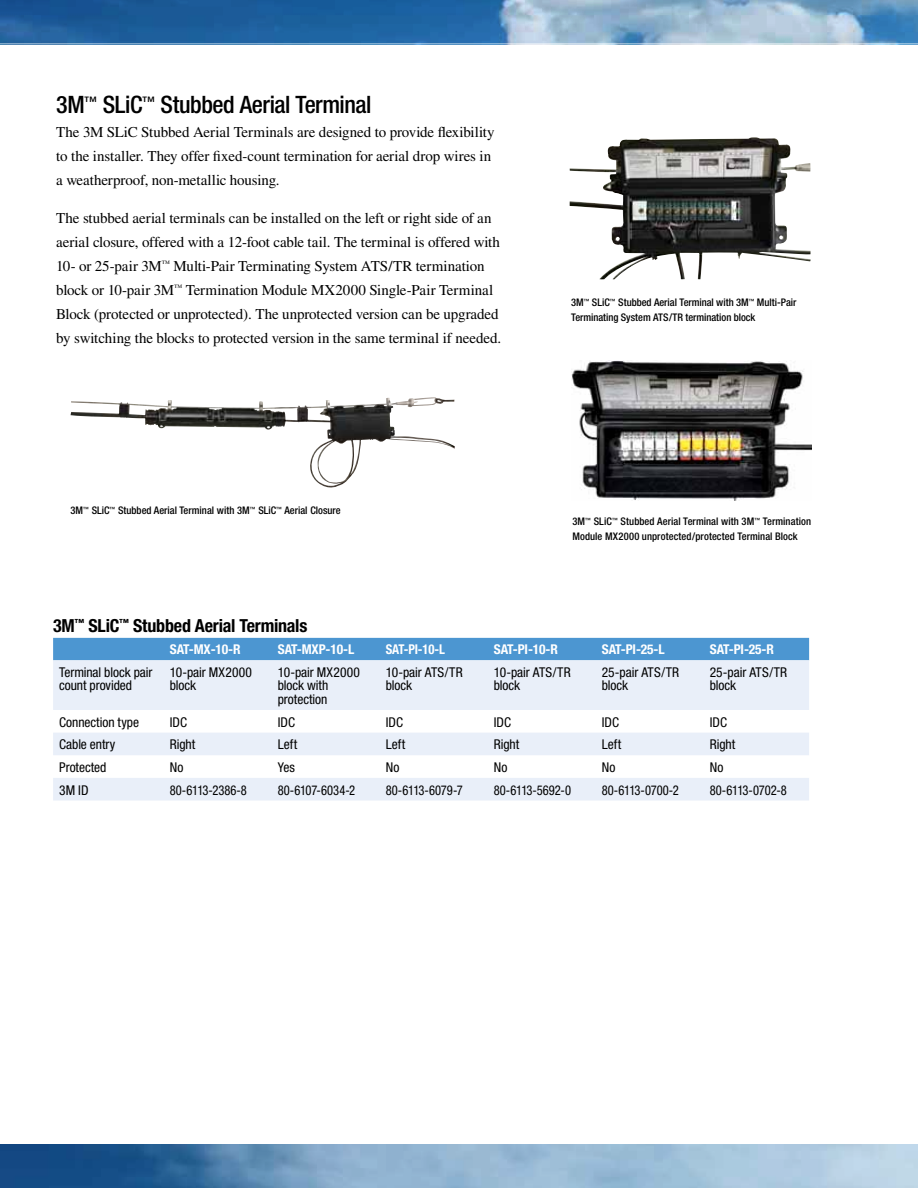
<style>
.page{position:relative;width:918px;height:1188px;background:#fff}
.page>*{position:absolute;margin:0;border:0;box-sizing:border-box;transform-origin:0 0}
.t1{font:500 condensed 24px "Helvetica Neue";letter-spacing:-.02em;color:#000}
.t2{font:700 condensed 18px "Helvetica Neue";letter-spacing:-.01em;color:#000}
.t3{font:15px/24px "Times";letter-spacing:-.01em;color:#000}
.t4{font:condensed 13.5px/13.5px "Helvetica Neue";letter-spacing:-.005em;color:#000}
.t5{font:condensed 13.5px "Helvetica Neue";letter-spacing:-.005em;color:#000;scale:.93 1}
.t6{font:700 condensed 13.5px "Helvetica Neue";letter-spacing:-.01em;color:#fff}
.t7{font:700 condensed 13.5px "Helvetica Neue";letter-spacing:-.01em;color:#fff;scale:.94 1}
.t8{font:500 condensed 10.5px/15px "Helvetica Neue";color:#000}
</style>
<div class="page">
<svg style="left:53px;top:638px;width:756px;height:72px;background:#b8d3ec"></svg>
<svg style="left:53px;top:733px;width:756px;height:68px;fill:#e9eff9"></svg>
<img style="left:71px;top:397px;width:363px;height:91px">
<img style="left:570px;top:137px;width:240px;height:142px">
<img style="left:571px;top:360px;width:241px;height:140px">
<img style="left:0;top:1144px;width:918px;height:44px">
<svg style="left:0;top:0;width:918px;height:43px;background:#5185b3"></svg>
<h1 class="t1" style="left:56px;top:90px;width:317px">3M<sup>™</sup> SLiC<sup>™</sup> Stubbed Aerial Terminal</h1>
<p class="t3" style="left:56px;top:120px;width:440px">The 3M SLiC Stubbed Aerial Terminals are designed to provide flexibility to the installer. They offer fixed-count termination for aerial drop wires in a weatherproof, non-metallic housing.</p>
<p class="t3" style="left:56px;top:206px;width:447px">The stubbed aerial terminals can be installed on the left or right side of an aerial closure, offered with a 12-foot cable tail. The terminal is offered with 10- or 25-pair 3M<sup>™</sup> Multi-Pair Terminating System ATS/TR termination block or 10-pair 3M<sup>™</sup> Termination Module MX2000 Single-Pair Terminal Block (protected or unprotected). The unprotected version can be upgraded by switching the blocks to protected version in the same terminal if needed.</p>
<p class="t8" style="left:71px;top:503px;width:272px">3M<sup>™</sup> SLiC<sup>™</sup> Stubbed Aerial Terminal with 3M<sup>™</sup> SLiC<sup>™</sup> Aerial Closure</p>
<p class="t8" style="left:571px;top:295px;width:227px">3M<sup>™</sup> SLiC<sup>™</sup> Stubbed Aerial Terminal with 3M<sup>™</sup> Multi-Pair<br>Terminating System ATS/TR termination block</p>
<p class="t8" style="left:572px;top:514px;width:240px">3M<sup>™</sup> SLiC<sup>™</sup> Stubbed Aerial Terminal with 3M<sup>™</sup> Termination<br>Module MX2000 unprotected/protected Terminal Block</p>
<p class="t2" style="left:53px;top:615px;width:256px">3M<sup>™</sup> SLiC<sup>™</sup> Stubbed Aerial Terminals</p>
<p class="t6" style="left:170px;top:641px;width:72px">SAT-MX-10-R</p>
<p class="t6" style="left:278px;top:641px;width:78px">SAT-MXP-10-L</p>
<p class="t7" style="left:386px;top:641px;width:64px">SAT-PI-10-L</p>
<p class="t6" style="left:494px;top:641px;width:66px">SAT-PI-10-R</p>
<p class="t6" style="left:602px;top:641px;width:64px">SAT-PI-25-L</p>
<p class="t6" style="left:710px;top:641px;width:66px">SAT-PI-25-R</p>
<p class="t4" style="left:59px;top:665px;width:95px">Terminal block pair count provided</p>
<p class="t4" style="left:170px;top:665px;width:84px">10-pair MX2000 block</p>
<p class="t4" style="left:278px;top:665px;width:84px">10-pair MX2000 block with protection</p>
<p class="t4" style="left:386px;top:665px;width:78px">10-pair ATS/TR block</p>
<p class="t4" style="left:494px;top:665px;width:78px">10-pair ATS/TR block</p>
<p class="t4" style="left:602px;top:665px;width:79px">25-pair ATS/TR block</p>
<p class="t4" style="left:710px;top:665px;width:79px">25-pair ATS/TR block</p>
<p class="t4" style="left:59px;top:715px;width:81px">Connection type</p>
<p class="t4" style="left:170px;top:715px;width:19px">IDC</p>
<p class="t4" style="left:278px;top:715px;width:19px">IDC</p>
<p class="t4" style="left:386px;top:715px;width:19px">IDC</p>
<p class="t4" style="left:494px;top:715px;width:19px">IDC</p>
<p class="t4" style="left:602px;top:715px;width:19px">IDC</p>
<p class="t4" style="left:710px;top:715px;width:19px">IDC</p>
<p class="t4" style="left:59px;top:738px;width:58px">Cable entry</p>
<p class="t4" style="left:170px;top:738px;width:27px">Right</p>
<p class="t4" style="left:278px;top:738px;width:21px">Left</p>
<p class="t4" style="left:386px;top:738px;width:21px">Left</p>
<p class="t4" style="left:494px;top:738px;width:27px">Right</p>
<p class="t4" style="left:602px;top:738px;width:21px">Left</p>
<p class="t4" style="left:710px;top:738px;width:27px">Right</p>
<p class="t4" style="left:59px;top:760px;width:49px">Protected</p>
<p class="t4" style="left:170px;top:760px;width:15px">No</p>
<p class="t4" style="left:278px;top:760px;width:19px">Yes</p>
<p class="t4" style="left:386px;top:760px;width:15px">No</p>
<p class="t4" style="left:494px;top:760px;width:15px">No</p>
<p class="t4" style="left:602px;top:760px;width:15px">No</p>
<p class="t4" style="left:710px;top:760px;width:15px">No</p>
<p class="t4" style="left:59px;top:783px;width:31px">3M ID</p>
<p class="t5" style="left:170px;top:782px;width:85px">80-6113-2386-8</p>
<p class="t5" style="left:278px;top:782px;width:85px">80-6107-6034-2</p>
<p class="t5" style="left:386px;top:782px;width:84px">80-6113-6079-7</p>
<p class="t5" style="left:494px;top:782px;width:85px">80-6113-5692-0</p>
<p class="t5" style="left:602px;top:782px;width:84px">80-6113-0700-2</p>
<p class="t5" style="left:710px;top:782px;width:84px">80-6113-0702-8</p>
</div>
